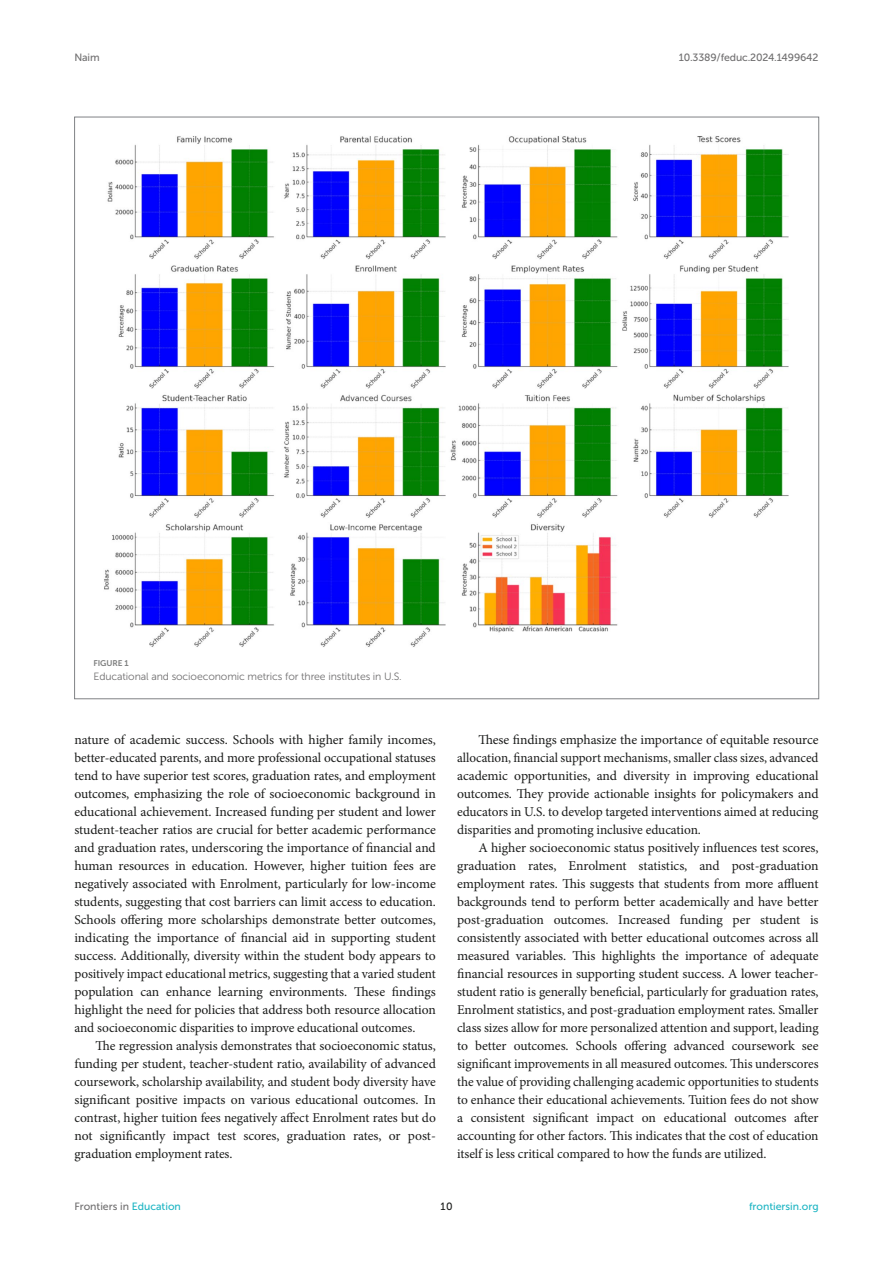
<style>
.page{position:relative;width:893px;height:1263px;background:#fff}
.page>*{position:absolute;margin:0;border:0;box-sizing:border-box;transform-origin:0 0}
.TEXT{font:13.5px/18px "Minion Pro";letter-spacing:-.005em;color:#1b1c1b;text-align:justify}
.FIG_LEG{font:10.5px "Museo Sans 300";letter-spacing:-.01em;color:#706f70}
.t1{font:10.5px "Museo Sans 500";letter-spacing:-.015em;color:#706f70}
.t2{font:10.5px "Museo Sans 500";color:#1db5c3}
.t3{font:10.5px "Museo Sans 500";color:#1b1c1b}
.FIG_HD{font:8.25px "Museo Sans 700";letter-spacing:-.01em;color:#7e7f7f}
.s1{color:#1db5c3}
</style>
<div class="page">
<img style="left:104px;top:136px;width:685px;height:511px">
<p class="t1" style="left:74px;top:51px;width:27px">Naim</p>
<p class="t1" style="left:679px;top:51px;width:141px">10.3389/feduc.2024.1499642</p>
<p class="FIG_HD" style="left:94px;top:659px;width:37px">FIGURE 1</p>
<p class="FIG_LEG" style="left:94px;top:670px;width:310px">Educational and socioeconomic metrics for three institutes in U.S.</p>
<p class="TEXT" style="left:74px;top:731px;width:363px">nature of academic success. Schools with higher family incomes, better-educated parents, and more professional occupational statuses tend to have superior test scores, graduation rates, and employment outcomes, emphasizing the role of socioeconomic background in educational achievement. Increased funding per student and lower student-teacher ratios are crucial for better academic performance and graduation rates, underscoring the importance of financial and human resources in education. However, higher tuition fees are negatively associated with Enrolment, particularly for low-income students, suggesting that cost barriers can limit access to education.<br>Schools offering more scholarships demonstrate better outcomes, indicating the importance of financial aid in supporting student success. Additionally, diversity within the student body appears to positively impact educational metrics, suggesting that a varied student population can enhance learning environments. These findings highlight the need for policies that address both resource allocation and socioeconomic disparities to improve educational outcomes.</p>
<p class="TEXT" style="left:74px;top:1037px;width:363px;text-indent:21px">The regression analysis demonstrates that socioeconomic status, funding per student, teacher-student ratio, availability of advanced coursework, scholarship availability, and student body diversity have significant positive impacts on various educational outcomes. In contrast, higher tuition fees negatively affect Enrolment rates but do not significantly impact test scores, graduation rates, or post&shy;graduation employment rates.</p>
<p class="TEXT" style="left:457px;top:731px;width:363px;text-indent:21px">These findings emphasize the importance of equitable resource allocation, financial support mechanisms, smaller class sizes, advanced academic opportunities, and diversity in improving educational outcomes. They provide actionable insights for policymakers and educators in U.S. to develop targeted interventions aimed at reducing disparities and promoting inclusive education.</p>
<p class="TEXT" style="left:457px;top:839px;width:363px;text-indent:21px">A higher socioeconomic status positively influences test scores, graduation rates, Enrolment statistics, and post-graduation employment rates. This suggests that students from more affluent backgrounds tend to perform better academically and have better post-graduation outcomes. Increased funding per student is consistently associated with better educational outcomes across all measured variables. This highlights the importance of adequate financial resources in supporting student success. A lower teacher&shy;student ratio is generally beneficial, particularly for graduation rates, Enrolment statistics, and post-graduation employment rates. Smaller class sizes allow for more personalized attention and support, leading to better outcomes. Schools offering advanced coursework see significant improvements in all measured outcomes. This underscores the value of providing challenging academic opportunities to students to enhance their educational achievements. Tuition fees do not show a consistent significant impact on educational outcomes after accounting for other factors. This indicates that the cost of education itself is less critical compared to how the funds are utilized.</p>
<p class="t1" style="left:74px;top:1200px;width:108px">Frontiers in <span class="s1">Education</span></p>
<p class="t3" style="left:440px;top:1200px;width:14px">10</p>
<p class="t2" style="left:749px;top:1200px;width:71px">frontiersin.org</p>
</div>
